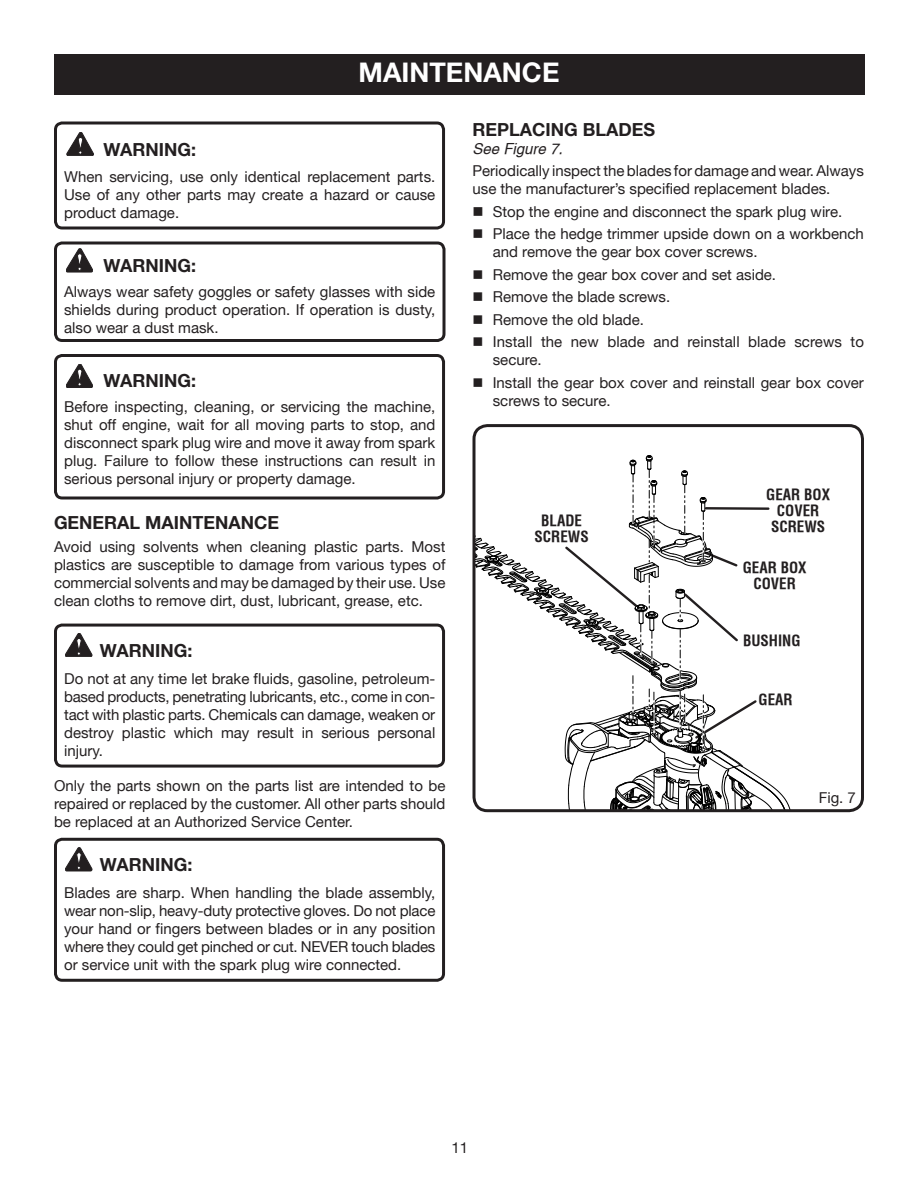
<style>
.page{position:relative;width:918px;height:1188px;background:#fff}
.page>*{position:absolute;margin:0;border:0;box-sizing:border-box;transform-origin:0 0}
.t1{font:700 27px "Helvetica Neue";color:#fff}
.t2{font:700 18px "Helvetica Neue";color:#231f20}
.t3{font:15px/18px "Helvetica Neue";color:#231f20;text-align:justify}
.t4{font:700 condensed 15px/15.8px "Helvetica";color:#231f20;text-align:center}
.t5{font:italic 15px "Helvetica";color:#231f20}
</style>
<div class="page">
<div style="left:54px;top:54px;width:810px;height:40px;background:#231f20"></div>
<div style="left:54px;top:242px;width:392px;height:100px;border:3px solid #231f20;border-radius:7px"></div>
<div style="left:54px;top:122px;width:391px;height:108px;border:3px solid #231f20;border-radius:7px"></div>
<div style="left:54px;top:354px;width:391px;height:146px;border:3px solid #231f20;border-radius:7px"></div>
<div style="left:54px;top:624px;width:391px;height:144px;border:3px solid #231f20;border-radius:7px"></div>
<svg style="left:67px;top:132px;width:27px;height:24px"></svg>
<svg style="left:66px;top:249px;width:27px;height:23px"></svg>
<svg style="left:66px;top:364px;width:27px;height:24px"></svg>
<svg style="left:65px;top:633px;width:27px;height:24px"></svg>
<div style="left:54px;top:838px;width:391px;height:144px;border:3px solid #231f20;border-radius:7px"></div>
<svg style="left:65px;top:848px;width:27px;height:23px"></svg>
<div style="left:472px;top:424px;width:392px;height:388px;border:3px solid #231f20;border-radius:13px"></div>
<svg style="left:476px;top:455px;width:317px;height:356px"></svg>
<h1 class="t1" style="left:359px;top:56px;width:202px">MAINTENANCE</h1>
<p class="t2" style="left:103px;top:139px;width:94px">WARNING:</p>
<p class="t3" style="left:64px;top:167px;width:373px">When servicing, use only identical replacement parts.<br>Use of any other parts may create a hazard or cause product damage.</p>
<p class="t2" style="left:103px;top:254px;width:94px">WARNING:</p>
<p class="t3" style="left:64px;top:282px;width:373px">Always wear safety goggles or safety glasses with side shields during product operation. If operation is dusty, also wear a dust mask.</p>
<p class="t2" style="left:103px;top:369px;width:94px">WARNING:</p>
<p class="t3" style="left:64px;top:398px;width:373px">Before inspecting, cleaning, or servicing the machine, shut off engine, wait for all moving parts to stop, and disconnect spark plug wire and move it away from spark plug. Failure to follow these instructions can result in serious personal injury or property damage.</p>
<p class="t2" style="left:54px;top:512px;width:227px">GENERAL MAINTENANCE</p>
<p class="t3" style="left:54px;top:537px;width:393px">Avoid using solvents when cleaning plastic parts. Most plastics are susceptible to damage from various types of commercial solvents and may be damaged by their use. Use clean cloths to remove dirt, dust, lubricant, grease, etc.</p>
<p class="t2" style="left:100px;top:640px;width:94px">WARNING:</p>
<p class="t3" style="left:64px;top:670px;width:373px">Do not at any time let brake fluids, gasoline, petroleum&shy;based products, penetrating lubricants, etc., come in con&shy;tact with plastic parts. Chemicals can damage, weaken or destroy plastic which may result in serious personal injury.</p>
<p class="t3" style="left:54px;top:777px;width:393px">Only the parts shown on the parts list are intended to be repaired or replaced by the customer. All other parts should be replaced at an Authorized Service Center.</p>
<p class="t2" style="left:100px;top:853px;width:94px">WARNING:</p>
<p class="t3" style="left:64px;top:883px;width:373px">Blades are sharp. When handling the blade assembly, wear non-slip, heavy-duty protective gloves. Do not place your hand or fingers between blades or in any position where they could get pinched or cut. NEVER touch blades or service unit with the spark plug wire connected.</p>
<p class="t2" style="left:472px;top:118px;width:184px">REPLACING BLADES</p>
<p class="t5" style="left:472px;top:140px;width:92px">See Figure 7.</p>
<p class="t3" style="left:472px;top:162px;width:393px">Periodically inspect the blades for damage and wear. Always use the manufacturer’s specified replacement blades.</p>
<p class="t3" style="left:472px;top:202px;width:371px">■ Stop the engine and disconnect the spark plug wire.</p>
<p class="t3" style="left:493px;top:225px;width:373px;text-indent:-20px">■ Place the hedge trimmer upside down on a workbench and remove the gear box cover screws.</p>
<p class="t3" style="left:472px;top:265px;width:305px">■ Remove the gear box cover and set aside.</p>
<p class="t3" style="left:472px;top:288px;width:199px">■ Remove the blade screws.</p>
<p class="t3" style="left:472px;top:310px;width:173px">■ Remove the old blade.</p>
<p class="t3" style="left:493px;top:333px;width:373px;text-indent:-20px">■ Install the new blade and reinstall blade screws to secure.</p>
<p class="t3" style="left:493px;top:373px;width:373px;text-indent:-20px">■ Install the gear box cover and reinstall gear box cover screws to secure.</p>
<p class="t4" style="left:534px;top:512px;width:49px;text-align:right">E<br>SCREWS</p>
<p class="t4" style="left:541px;top:512px;width:9px">BLAD</p>
<p class="t4" style="left:766px;top:487px;width:65px">GEAR BOX</p>
<p class="t4" style="left:777px;top:503px;width:44px">COVER</p>
<p class="t4" style="left:771px;top:518px;width:45px">SCREWS</p>
<p class="t4" style="left:743px;top:560px;width:65px">GEAR BOX<br>COVER</p>
<p class="t4" style="left:743px;top:632px;width:59px">BUSHING</p>
<p class="t4" style="left:759px;top:692px;width:36px">GEAR</p>
<p class="t3" style="left:819px;top:788px;width:39px">Fig. 7</p>
<p class="t3" style="left:451px;top:1139px;width:18px">11</p>
</div>
